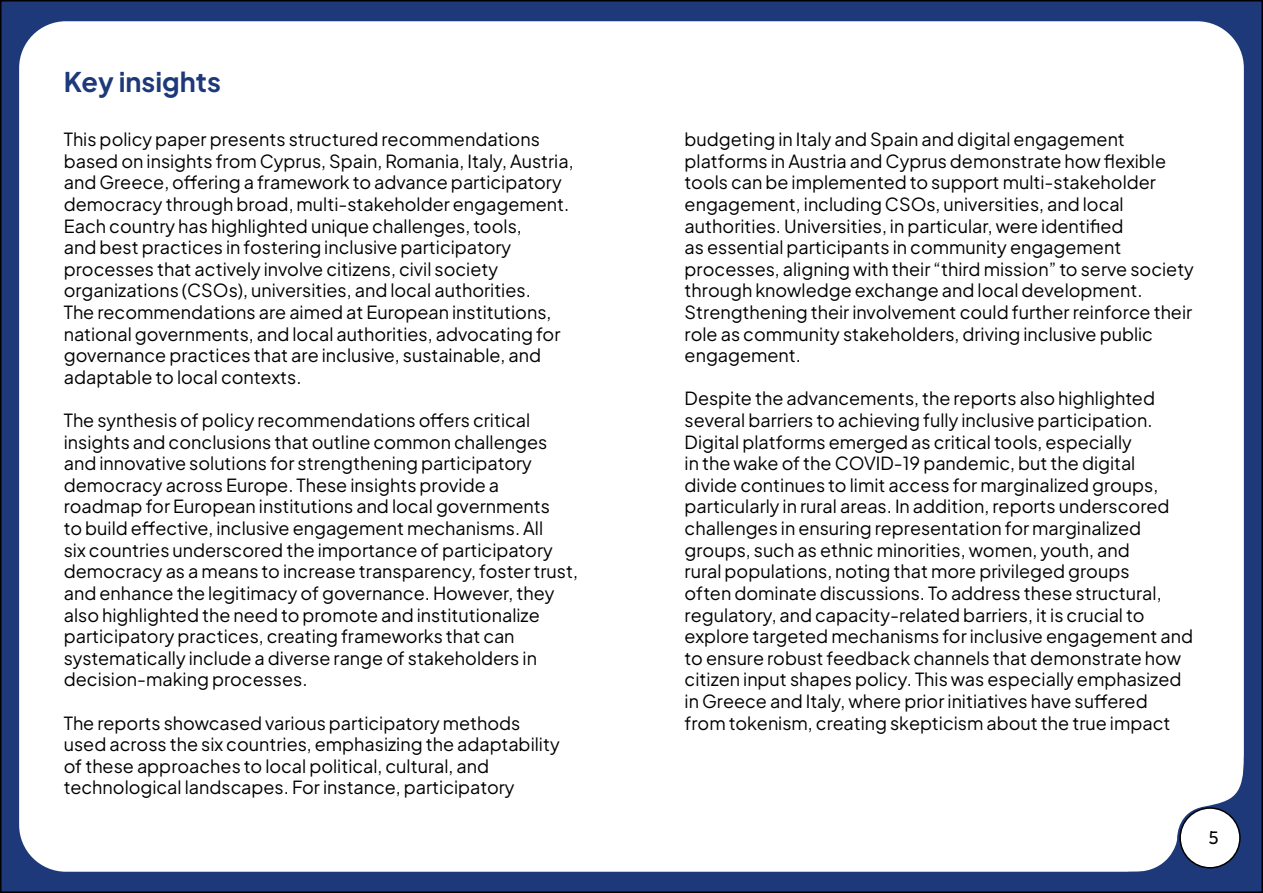
<style>
.page{position:relative;width:1263px;height:893px;background:#fff}
.page>*{position:absolute;margin:0;border:0;box-sizing:border-box;transform-origin:0 0}
.t1{font:700 27px "Plus Jakarta Sans";color:#1d397a}
.t2{font:18px/21.6px "Plus Jakarta Sans";color:#000}
.t3{font:18px "Outfit";color:#000}
</style>
<div class="page">
<div style="left:1px;top:1px;width:1261px;height:891px;background:#1d397a"></div>
<div style="left:19px;top:21px;width:1225px;height:851px;background:#fff;border-radius:47px"></div>
<svg style="left:1101px;top:756px;width:143px;height:116px"></svg>
<div style="left:1180px;top:808px;width:60px;height:60px;background:#fff;border-radius:50%"></div>
<div style="left:1179px;top:807px;width:62px;height:61px;border:2px solid #000;border-radius:50%"></div>
<h1 class="t1" style="left:64px;top:58px;width:159px">Key insights</h1>
<p class="t2" style="left:64px;top:127px;width:511px">This policy paper presents structured recommendations based on insights from Cyprus, Spain, Romania, Italy, Austria, and Greece, offering a framework to advance participatory democracy through broad, multi-stakeholder engagement.<br>Each country has highlighted unique challenges, tools,<br>and best practices in fostering inclusive participatory processes that actively involve citizens, civil society organizations (CSOs), universities, and local authorities.<br>The recommendations are aimed at European institutions, national governments, and local authorities, advocating for governance practices that are inclusive, sustainable, and adaptable to local contexts.</p>
<p class="t2" style="left:64px;top:408px;width:516px">The synthesis of policy recommendations offers critical insights and conclusions that outline common challenges and innovative solutions for strengthening participatory democracy across Europe. These insights provide a roadmap for European institutions and local governments<br>to build effective, inclusive engagement mechanisms. All<br>six countries underscored the importance of participatory democracy as a means to increase transparency, foster trust, and enhance the legitimacy of governance. However, they also highlighted the need to promote and institutionalize participatory practices, creating frameworks that can systematically include a diverse range of stakeholders in decision-making processes.</p>
<p class="t2" style="left:64px;top:710px;width:497px">The reports showcased various participatory methods used across the six countries, emphasizing the adaptability of these approaches to local political, cultural, and technological landscapes. For instance, participatory</p>
<p class="t2" style="left:685px;top:127px;width:511px">budgeting in Italy and Spain and digital engagement platforms in Austria and Cyprus demonstrate how flexible tools can be implemented to support multi-stakeholder engagement, including CSOs, universities, and local authorities. Universities, in particular, were identified<br>as essential participants in community engagement processes, aligning with their “third mission” to serve society through knowledge exchange and local development.<br>Strengthening their involvement could further reinforce their role as community stakeholders, driving inclusive public engagement.</p>
<p class="t2" style="left:685px;top:386px;width:510px">Despite the advancements, the reports also highlighted several barriers to achieving fully inclusive participation.<br>Digital platforms emerged as critical tools, especially<br>in the wake of the COVID-19 pandemic, but the digital<br>divide continues to limit access for marginalized groups, particularly in rural areas. In addition, reports underscored challenges in ensuring representation for marginalized groups, such as ethnic minorities, women, youth, and<br>rural populations, noting that more privileged groups<br>often dominate discussions. To address these structural, regulatory, and capacity-related barriers, it is crucial to explore targeted mechanisms for inclusive engagement and to ensure robust feedback channels that demonstrate how citizen input shapes policy. This was especially emphasized in Greece and Italy, where prior initiatives have suffered from tokenism, creating skepticism about the true impact</p>
<p class="t3" style="left:1209px;top:828px;width:11px">5</p>
</div>
